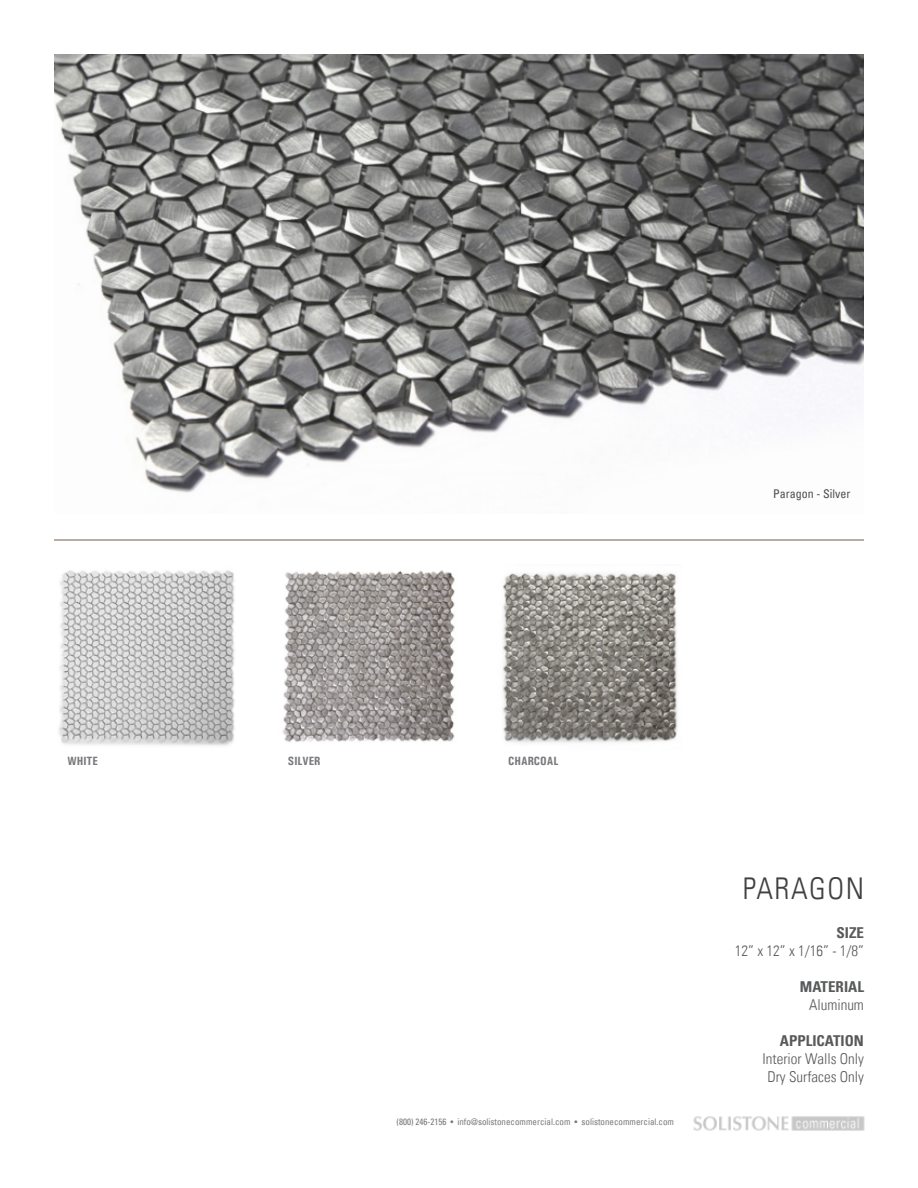
<style>
.page{position:relative;width:918px;height:1188px;background:#fff}
.page>*{position:absolute;margin:0;border:0;box-sizing:border-box;transform-origin:0 0}
.t1{font:300 condensed 30px "Univers LT";letter-spacing:.05em;color:#414042}
.t2{font:300 condensed 15px/18px "Univers LT";color:#58595b;text-align:center}
.t3{font:700 condensed 15px "Univers LT";color:#58595b}
.t4{font:700 condensed 12px "Univers";color:#797a7d}
.t5{font:condensed 12px "Univers";color:#4d4d4f}
.t6{font:condensed 9px "Univers";color:#77787b}
</style>
<div class="page">
<img style="left:693px;top:1116px;width:172px;height:15px">
<hr style="left:54px;top:540px;width:810px;height:1px;background:#765a48">
<img style="left:54px;top:54px;width:810px;height:439px">
<img style="left:59px;top:570px;width:176px;height:176px">
<img style="left:282px;top:570px;width:173px;height:172px">
<img style="left:502px;top:572px;width:176px;height:171px">
<h3 class="t5" style="left:773px;top:486px;width:79px">Paragon - Silver</h3>
<h3 class="t4" style="left:68px;top:754px;width:32px">WHITE</h3>
<h3 class="t4" style="left:288px;top:754px;width:34px">SILVER</h3>
<h3 class="t4" style="left:508px;top:754px;width:52px">CHARCOAL</h3>
<p class="t6" style="left:397px;top:1116px;width:279px">(800) 246-2156 • info@solistonecommercial.com • solistonecommercial.com</p>
<h1 class="t1" style="left:743px;top:870px;width:123px">PARAGON</h1>
<h2 class="t3" style="left:836px;top:923px;width:29px">SIZE</h2>
<h2 class="t2" style="left:735px;top:941px;width:131px">12” x 12” x 1/16” - 1/8”</h2>
<h2 class="t3" style="left:800px;top:977px;width:66px">MATERIAL</h2>
<h2 class="t2" style="left:809px;top:995px;width:56px">Aluminum</h2>
<h2 class="t3" style="left:780px;top:1031px;width:86px">APPLICATION</h2>
<h2 class="t2" style="left:763px;top:1049px;width:103px">Interior Walls Only<br>Dry Surfaces Only</h2>
</div>
